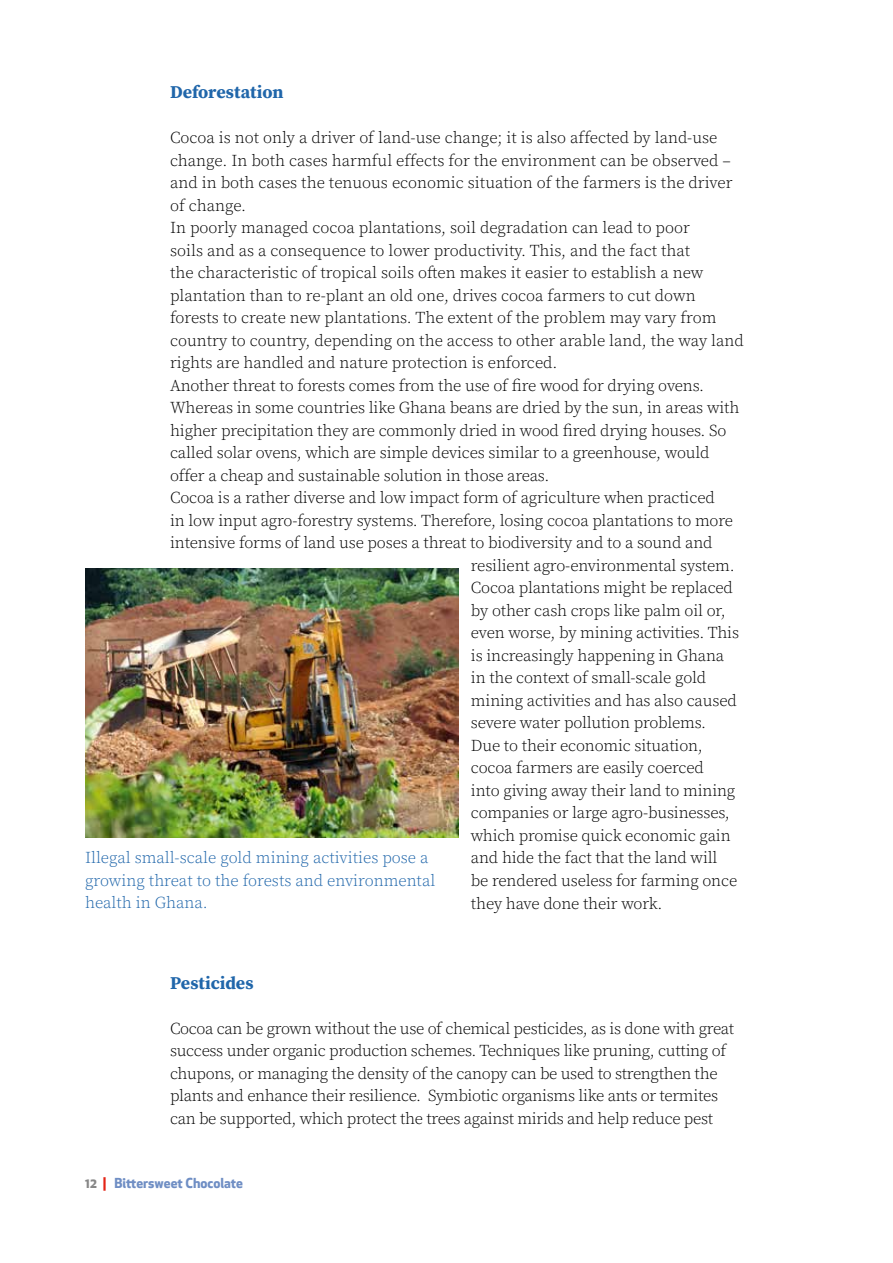
<style>
.page{position:relative;width:893px;height:1263px;background:#fff}
.page>*{position:absolute;margin:0;border:0;box-sizing:border-box;transform-origin:0 0}
.t1{font:700 18px "Source Serif Pro";letter-spacing:-.005em;color:#2066aa}
.t2{font:300 16.5px/22.5px "Source Serif Pro";letter-spacing:-.01em;color:#000}
.t3{font:300 16.5px/22.5px "Source Serif Pro";color:#2066aa}
.t4{font:700 13.5px "Apex New";color:#6f8ec4}
.s1{color:#878787}
.s2{color:#e42315}
</style>
<div class="page">
<img style="left:85px;top:569px;width:373px;height:269px">
<p class="t1" style="left:170px;top:82px;width:115px">Deforestation</p>
<p class="t2" style="left:170px;top:127px;width:549px">Cocoa is not only a driver of land-use change; it is also affected by land-use</p>
<p class="t2" style="left:170px;top:150px;width:562px">change. In both cases harmful effects for the environment can be observed –</p>
<p class="t2" style="left:170px;top:172px;width:564px">and in both cases the tenuous economic situation of the farmers is the driver</p>
<p class="t2" style="left:170px;top:195px;width:78px">of change.</p>
<p class="t2" style="left:170px;top:217px;width:521px">In poorly managed cocoa plantations, soil degradation can lead to poor</p>
<p class="t2" style="left:170px;top:240px;width:522px">soils and as a consequence to lower productivity. This, and the fact that</p>
<p class="t2" style="left:170px;top:262px;width:535px">the characteristic of tropical soils often makes it easier to establish a new</p>
<p class="t2" style="left:170px;top:285px;width:527px">plantation than to re-plant an old one, drives cocoa farmers to cut down</p>
<p class="t2" style="left:170px;top:307px;width:548px">forests to create new plantations. The extent of the problem may vary from</p>
<p class="t2" style="left:170px;top:330px;width:575px">country to country, depending on the access to other arable land, the way land</p>
<p class="t2" style="left:170px;top:352px;width:389px">rights are handled and nature protection is enforced.</p>
<p class="t2" style="left:170px;top:375px;width:536px">Another threat to forests comes from the use of fire wood for drying ovens.</p>
<p class="t2" style="left:170px;top:397px;width:571px">Whereas in some countries like Ghana beans are dried by the sun, in areas with</p>
<p class="t2" style="left:170px;top:420px;width:558px">higher precipitation they are commonly dried in wood fired drying houses. So</p>
<p class="t2" style="left:170px;top:442px;width:541px">called solar ovens, which are simple devices similar to a greenhouse, would</p>
<p class="t2" style="left:170px;top:465px;width:381px">offer a cheap and sustainable solution in those areas.</p>
<p class="t2" style="left:170px;top:487px;width:546px">Cocoa is a rather diverse and low impact form of agriculture when practiced</p>
<p class="t2" style="left:170px;top:510px;width:564px">in low input agro-forestry systems. Therefore, losing cocoa plantations to more</p>
<p class="t2" style="left:170px;top:532px;width:544px">intensive forms of land use poses a threat to biodiversity and to a sound and</p>
<p class="t2" style="left:471px;top:555px;width:265px">resilient agro-environmental system.</p>
<p class="t2" style="left:471px;top:577px;width:264px">Cocoa plantations might be replaced</p>
<p class="t2" style="left:471px;top:600px;width:256px">by other cash crops like palm oil or,</p>
<p class="t2" style="left:471px;top:622px;width:270px">even worse, by mining activities. This</p>
<p class="t2" style="left:471px;top:645px;width:255px">is increasingly happening in Ghana</p>
<p class="t2" style="left:471px;top:667px;width:237px">in the context of small-scale gold</p>
<p class="t2" style="left:471px;top:690px;width:267px">mining activities and has also caused</p>
<p class="t2" style="left:471px;top:712px;width:237px">severe water pollution problems.</p>
<p class="t2" style="left:471px;top:735px;width:233px">Due to their economic situation,</p>
<p class="t2" style="left:471px;top:757px;width:234px">cocoa farmers are easily coerced</p>
<p class="t2" style="left:471px;top:780px;width:266px">into giving away their land to mining</p>
<p class="t2" style="left:471px;top:802px;width:260px">companies or large agro-businesses,</p>
<p class="t2" style="left:471px;top:825px;width:261px">which promise quick economic gain</p>
<p class="t2" style="left:471px;top:847px;width:248px">and hide the fact that the land will</p>
<p class="t2" style="left:471px;top:870px;width:268px">be rendered useless for farming once</p>
<p class="t2" style="left:471px;top:892px;width:193px">they have done their work.</p>
<p class="t3" style="left:85px;top:847px;width:352px">Illegal small-scale gold mining activities pose a growing threat to the forests and environmental health in Ghana.</p>
<p class="t1" style="left:170px;top:972px;width:85px">Pesticides</p>
<p class="t2" style="left:170px;top:1017px;width:566px">Cocoa can be grown without the use of chemical pesticides, as is done with great success under organic production schemes. Techniques like pruning, cutting of chupons, or managing the density of the canopy can be used to strengthen the plants and enhance their resilience. Symbiotic organisms like ants or termites can be supported, which protect the trees against mirids and help reduce pest</p>
<p class="t4" style="left:85px;top:1173px;width:160px"><span class="s1">12</span> <span class="s2">|</span> Bittersweet Chocolate</p>
</div>
